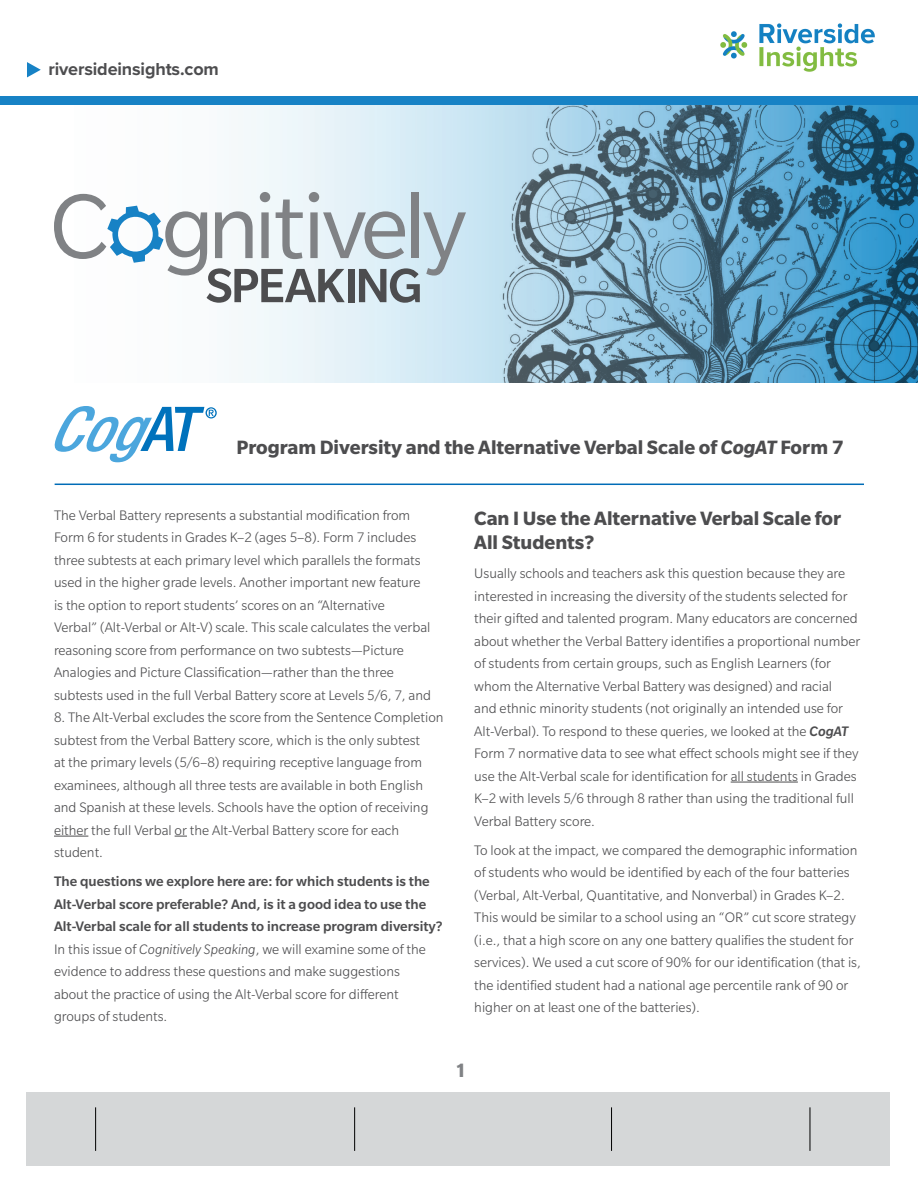
<style>
.page{position:relative;width:918px;height:1188px;background:#fff}
.page>*{position:absolute;margin:0;border:0;box-sizing:border-box;transform-origin:0 0}
.t1{font:italic 500 condensed 61.8px "Helvetica Neue LT Std";color:#4ba6dd}
.t2{font:700 21px/24px "Slate Pro";color:#4d4d4f}
.t3{font:700 21px "Slate Pro";color:#808285}
.t4{font:700 18px "Proxima Nova";letter-spacing:-.01em;color:#4d4d4f}
.t5{font:300 15px/22.5px "Slate Pro";color:#4d4d4f}
.t6{font:500 15px/22.5px "Slate Pro";color:#4d4d4f}
.s1{font-style:italic}
.s2{font-weight:300}
.s3{font-weight:300;font-style:italic}
.s4{font-weight:500;font-style:italic}
</style>
<div class="page">
<div style="left:26px;top:1093px;width:864px;height:73px;background:#d5d7d8"></div>
<hr style="left:95px;top:1107px;width:1px;height:44px;background:#000">
<hr style="left:354px;top:1107px;width:1px;height:44px;background:#000">
<hr style="left:611px;top:1107px;width:1px;height:44px;background:#000">
<hr style="left:810px;top:1107px;width:1px;height:44px;background:#000">
<img style="left:475px;top:105px;width:443px;height:278px">
<hr style="left:54px;top:836px;width:34px;height:1px;background:#4d4d4f">
<svg style="left:175px;top:836px;width:12px;height:1px"></svg>
<svg style="left:54px;top:192px;width:412px;height:111px"></svg>
<svg style="left:140px;top:407px;width:77px;height:44px"></svg>
<hr style="left:55px;top:484px;width:809px;height:1px;background:#006cb7">
<hr style="left:731px;top:782px;width:67px;height:1px;background:#4d4d4f">
<div style="left:0;top:97px;width:918px;height:8px;background:#1782c5"></div>
<svg style="left:27px;top:62px;width:14px;height:15px"></svg>
<img style="left:720px;top:23px;width:155px;height:49px">
<p class="t4" style="left:48px;top:56px;width:172px">riversideinsights.com</p>
<h1 class="t1" style="left:47px;top:392px;width:114px">Cog</h1>
<h2 class="t2" style="left:237px;top:435px;width:609px">Program Diversity and the Alternative Verbal Scale of <span class="s1">CogAT</span> Form 7</h2>
<p class="t5" style="left:54px;top:504px;width:379px">The Verbal Battery represents a substantial modification from Form 6 for students in Grades K–2 (ages 5–8). Form 7 includes three subtests at each primary level which parallels the formats used in the higher grade levels. Another important new feature is the option to report students’ scores on an “Alternative Verbal” (Alt-Verbal or Alt-V) scale. This scale calculates the verbal reasoning score from performance on two subtests—Picture Analogies and Picture Classification—rather than the three subtests used in the full Verbal Battery score at Levels 5/6, 7, and</p>
<p class="t5" style="left:54px;top:706px;width:391px">8. The Alt-Verbal excludes the score from the Sentence Completion subtest from the Verbal Battery score, which is the only subtest<br>at the primary levels (5/6–8) requiring receptive language from examinees, although all three tests are available in both English and Spanish at these levels. Schools have the option of receiving either the full Verbal or the Alt-Verbal Battery score for each student.</p>
<p class="t6" style="left:54px;top:870px;width:390px">The questions we explore here are: for which students is the Alt-Verbal score preferable? And, is it a good idea to use the Alt-Verbal scale for all students to increase program diversity?<br><span class="s2">In this issue of</span> <span class="s3">Cognitively Speaking</span><span class="s2">, we will examine some of the evidence to address these questions and make suggestions<br>about the practice of using the Alt-Verbal score for different groups of students.</span></p>
<h2 class="t2" style="left:474px;top:506px;width:368px">Can I Use the Alternative Verbal Scale for<br>All Students?</h2>
<p class="t5" style="left:474px;top:562px;width:388px">Usually schools and teachers ask this question because they are interested in increasing the diversity of the students selected for their gifted and talented program. Many educators are concerned about whether the Verbal Battery identifies a proportional number of students from certain groups, such as English Learners (for whom the Alternative Verbal Battery was designed) and racial<br>and ethnic minority students (not originally an intended use for Alt-Verbal). To respond to these queries, we looked at the <span class="s4">CogAT </span>Form 7 normative data to see what effect schools might see if they use the Alt-Verbal scale for identification for all students in Grades K–2 with levels 5/6 through 8 rather than using the traditional full Verbal Battery score.</p>
<p class="t5" style="left:474px;top:839px;width:388px">To look at the impact, we compared the demographic information of students who would be identified by each of the four batteries (Verbal, Alt-Verbal, Quantitative, and Nonverbal) in Grades K–2.<br>This would be similar to a school using an “OR” cut score strategy (i.e., that a high score on any one battery qualifies the student for services). We used a cut score of 90% for our identification (that is, the identified student had a national age percentile rank of 90 or higher on at least one of the batteries).</p>
<h2 class="t3" style="left:455px;top:1059px;width:13px">1</h2>
</div>
